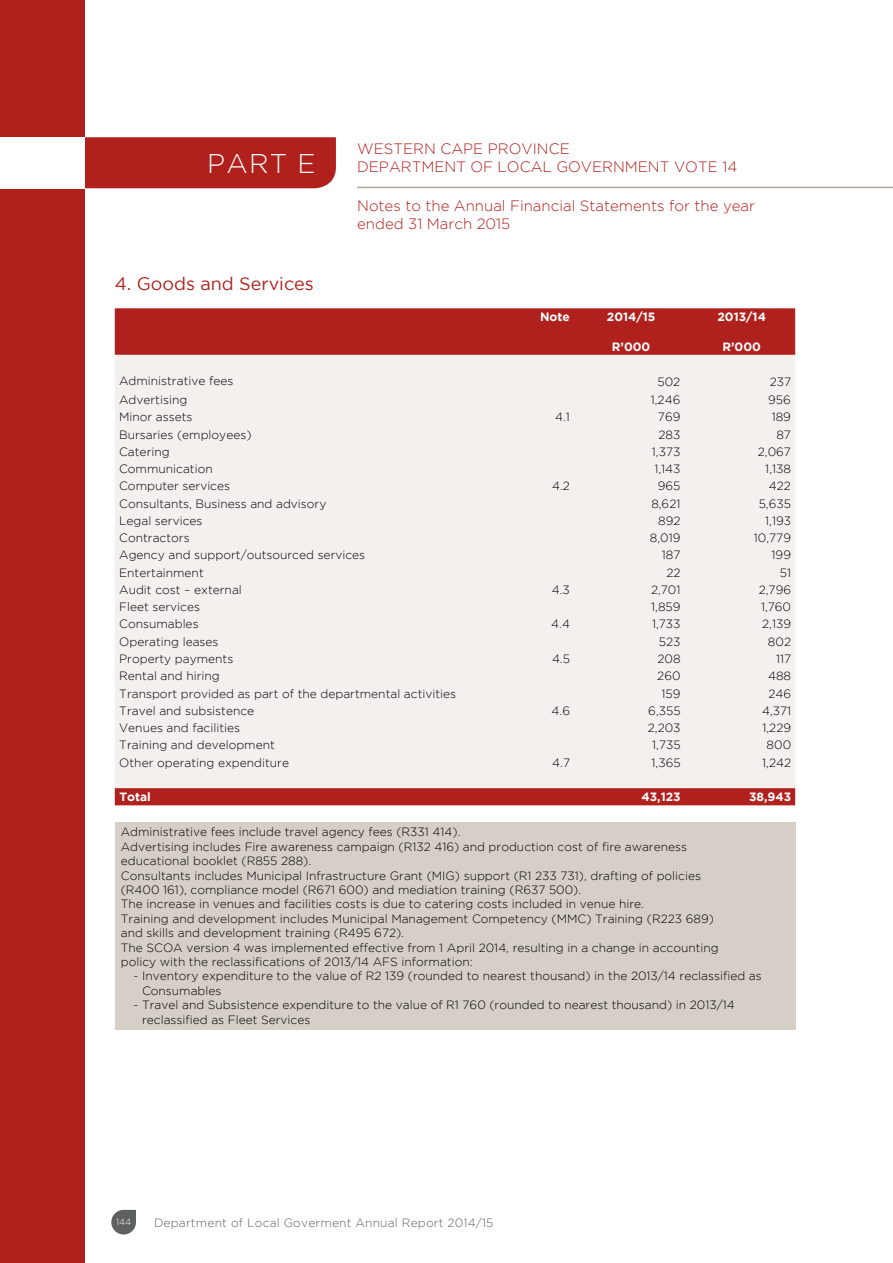
<style>
.page{position:relative;width:893px;height:1263px;background:#fff}
.page>*{position:absolute;margin:0;border:0;box-sizing:border-box;transform-origin:0 0}
.t1{font:300 27px "Gotham";color:#fff}
.t2{font:18px "Gotham";color:#b0201c}
.t3{font:300 15px/18px "Gotham";color:#b0201c}
.t4{font:300 12px/14.4px "Gotham";color:#000}
.t5{font:300 12px "Gotham";letter-spacing:.015em;color:#5f6060}
.t6{font:700 12px "Gotham";color:#fff}
.t7{font:300 9px "Gotham";color:#fff}
</style>
<div class="page">
<div style="left:85px;top:137px;width:251px;height:51px;background:#b0201c"></div>
<div style="left:0;top:0;width:85px;height:1263px;background:#b0201c"></div>
<div style="left:0;top:137px;width:85px;height:51px;background:#fff"></div>
<hr style="left:357px;top:187px;width:536px;height:1px;background:#aea497">
<svg style="left:111px;top:1210px;width:25px;height:24px"></svg>
<div style="left:115px;top:308px;width:680px;height:497px;background:#b0201c"></div>
<div style="left:115px;top:355px;width:680px;height:433px;background:#f3f0ee"></div>
<div style="left:115px;top:821px;width:680px;height:208px;background:#d6cfc8"></div>
<div style="left:648px;top:375px;width:33px;height:13px;background:#f3f0ee"></div>
<div style="left:759px;top:375px;width:33px;height:13px;background:#f3f0ee"></div>
<h1 class="t1" style="left:207px;top:149px;width:110px">part E</h1>
<h2 class="t2" style="left:115px;top:273px;width:201px">4. Goods and Services</h2>
<p class="t4" style="left:119px;top:372px;width:116px;line-height:18.3px">Administrative fees<br>Advertising</p>
<p class="t3" style="left:357px;top:139px;width:382px">WESTERN CAPE PROVINCE<br>DEPARTMENT OF LOCAL GOVERNMENT VOTE 14</p>
<p class="t3" style="left:357px;top:196px;width:400px">Notes to the Annual Financial Statements for the year ended 31 March 2015</p>
<p class="t6" style="left:540px;top:310px;width:31px">Note</p>
<p class="t6" style="left:607px;top:310px;width:50px">2014/15</p>
<p class="t6" style="left:612px;top:339px;width:40px">R’000</p>
<p class="t6" style="left:717px;top:310px;width:50px">2013/14</p>
<p class="t6" style="left:722px;top:339px;width:40px">R’000</p>
<p class="t4" style="left:657px;top:375px;width:24px">502</p>
<p class="t4" style="left:770px;top:375px;width:23px">237</p>
<p class="t4" style="left:651px;top:392px;width:31px">1,246</p>
<p class="t4" style="left:768px;top:392px;width:24px">956</p>
<p class="t4" style="left:119px;top:410px;width:75px">Minor assets</p>
<p class="t4" style="left:555px;top:410px;width:16px">4.1</p>
<p class="t4" style="left:658px;top:410px;width:24px">769</p>
<p class="t4" style="left:772px;top:410px;width:21px">189</p>
<p class="t4" style="left:119px;top:427px;width:134px">Bursaries (employees)</p>
<p class="t4" style="left:658px;top:427px;width:23px">283</p>
<p class="t4" style="left:776px;top:427px;width:16px">87</p>
<p class="t4" style="left:119px;top:444px;width:52px">Catering</p>
<p class="t4" style="left:652px;top:444px;width:30px">1,373</p>
<p class="t4" style="left:758px;top:444px;width:35px">2,067</p>
<p class="t4" style="left:119px;top:461px;width:95px">Communication</p>
<p class="t4" style="left:654px;top:461px;width:28px">1,143</p>
<p class="t4" style="left:765px;top:461px;width:27px">1,138</p>
<p class="t4" style="left:119px;top:479px;width:112px">Computer services</p>
<p class="t4" style="left:552px;top:479px;width:19px">4.2</p>
<p class="t4" style="left:658px;top:479px;width:24px">965</p>
<p class="t4" style="left:769px;top:479px;width:24px">422</p>
<p class="t4" style="left:119px;top:496px;width:209px">Consultants, Business and advisory</p>
<p class="t4" style="left:651px;top:496px;width:31px">8,621</p>
<p class="t4" style="left:759px;top:496px;width:34px">5,635</p>
<p class="t4" style="left:119px;top:513px;width:85px">Legal services</p>
<p class="t4" style="left:658px;top:513px;width:24px">892</p>
<p class="t4" style="left:765px;top:513px;width:27px">1,193</p>
<p class="t4" style="left:119px;top:530px;width:72px">Contractors</p>
<p class="t4" style="left:650px;top:530px;width:32px">8,019</p>
<p class="t4" style="left:754px;top:530px;width:39px">10,779</p>
<p class="t4" style="left:119px;top:548px;width:248px">Agency and support/outsourced services</p>
<p class="t4" style="left:662px;top:548px;width:20px">187</p>
<p class="t4" style="left:772px;top:548px;width:21px">199</p>
<p class="t4" style="left:119px;top:565px;width:86px">Entertainment</p>
<p class="t4" style="left:666px;top:565px;width:16px">22</p>
<p class="t4" style="left:780px;top:565px;width:13px">51</p>
<p class="t4" style="left:119px;top:582px;width:124px">Audit cost – external</p>
<p class="t4" style="left:552px;top:582px;width:20px">4.3</p>
<p class="t4" style="left:651px;top:582px;width:31px">2,701</p>
<p class="t4" style="left:759px;top:582px;width:34px">2,796</p>
<p class="t4" style="left:119px;top:600px;width:82px">Fleet services</p>
<p class="t4" style="left:651px;top:600px;width:31px">1,859</p>
<p class="t4" style="left:761px;top:600px;width:32px">1,760</p>
<p class="t4" style="left:119px;top:617px;width:81px">Consumables</p>
<p class="t4" style="left:551px;top:617px;width:20px">4.4</p>
<p class="t4" style="left:652px;top:617px;width:30px">1,733</p>
<p class="t4" style="left:762px;top:617px;width:30px">2,139</p>
<p class="t4" style="left:119px;top:634px;width:101px">Operating leases</p>
<p class="t4" style="left:659px;top:634px;width:23px">523</p>
<p class="t4" style="left:768px;top:634px;width:25px">802</p>
<p class="t4" style="left:119px;top:651px;width:116px">Property payments</p>
<p class="t4" style="left:552px;top:651px;width:19px">4.5</p>
<p class="t4" style="left:657px;top:651px;width:25px">208</p>
<p class="t4" style="left:776px;top:651px;width:17px">117</p>
<p class="t4" style="left:119px;top:669px;width:102px">Rental and hiring</p>
<p class="t4" style="left:657px;top:669px;width:25px">260</p>
<p class="t4" style="left:768px;top:669px;width:25px">488</p>
<p class="t4" style="left:119px;top:686px;width:338px">Transport provided as part of the departmental activities</p>
<p class="t4" style="left:662px;top:686px;width:20px">159</p>
<p class="t4" style="left:768px;top:686px;width:24px">246</p>
<p class="t4" style="left:119px;top:703px;width:136px">Travel and subsistence</p>
<p class="t4" style="left:552px;top:703px;width:20px">4.6</p>
<p class="t4" style="left:648px;top:703px;width:34px">6,355</p>
<p class="t4" style="left:762px;top:703px;width:31px">4,371</p>
<p class="t4" style="left:119px;top:720px;width:122px">Venues and facilities</p>
<p class="t4" style="left:648px;top:720px;width:34px">2,203</p>
<p class="t4" style="left:762px;top:720px;width:30px">1,229</p>
<p class="t4" style="left:119px;top:738px;width:157px">Training and development</p>
<p class="t4" style="left:652px;top:738px;width:30px">1,735</p>
<p class="t4" style="left:767px;top:738px;width:26px">800</p>
<p class="t4" style="left:119px;top:755px;width:171px">Other operating expenditure</p>
<p class="t4" style="left:552px;top:755px;width:19px">4.7</p>
<p class="t4" style="left:652px;top:755px;width:31px">1,365</p>
<p class="t4" style="left:762px;top:755px;width:30px">1,242</p>
<p class="t6" style="left:119px;top:790px;width:33px">Total</p>
<p class="t6" style="left:641px;top:790px;width:41px">43,123</p>
<p class="t6" style="left:749px;top:790px;width:44px">38,943</p>
<p class="t4" style="left:121px;top:825px;width:595px">Administrative fees include travel agency fees (R331 414).<br>Advertising includes Fire awareness campaign (R132 416) and production cost of fire awareness educational booklet (R855 288).<br>Consultants includes Municipal Infrastructure Grant (MIG) support (R1 233 731), drafting of policies (R400 161), compliance model (R671 600) and mediation training (R637 500).<br>The increase in venues and facilities costs is due to catering costs included in venue hire.<br>Training and development includes Municipal Management Competency (MMC) Training (R223 689) and skills and development training (R495 672).<br>The SCO</p>
<p class="t4" style="left:121px;top:940px;width:600px;text-indent:52px">A version 4 was implemented effective from 1 April 2014, resulting in a change in accounting policy with the reclassifications of 2013/14 AFS information:</p>
<p class="t4" style="left:142px;top:969px;width:621px;text-indent:-8px">- Inventory expenditure to the value of R2 139 (rounded to nearest thousand) in the 2013/14 reclassified as<br>Consumables</p>
<p class="t4" style="left:142px;top:997px;width:594px;text-indent:-8px">- Travel and Subsistence expenditure to the value of R1 760 (rounded to nearest thousand) in 2013/14 reclassified as Fleet Services</p>
<p class="t7" style="left:116px;top:1217px;width:17px">144</p>
<p class="t5" style="left:154px;top:1216px;width:341px">Department of Local Goverment Annual Report 2014/15</p>
</div>
